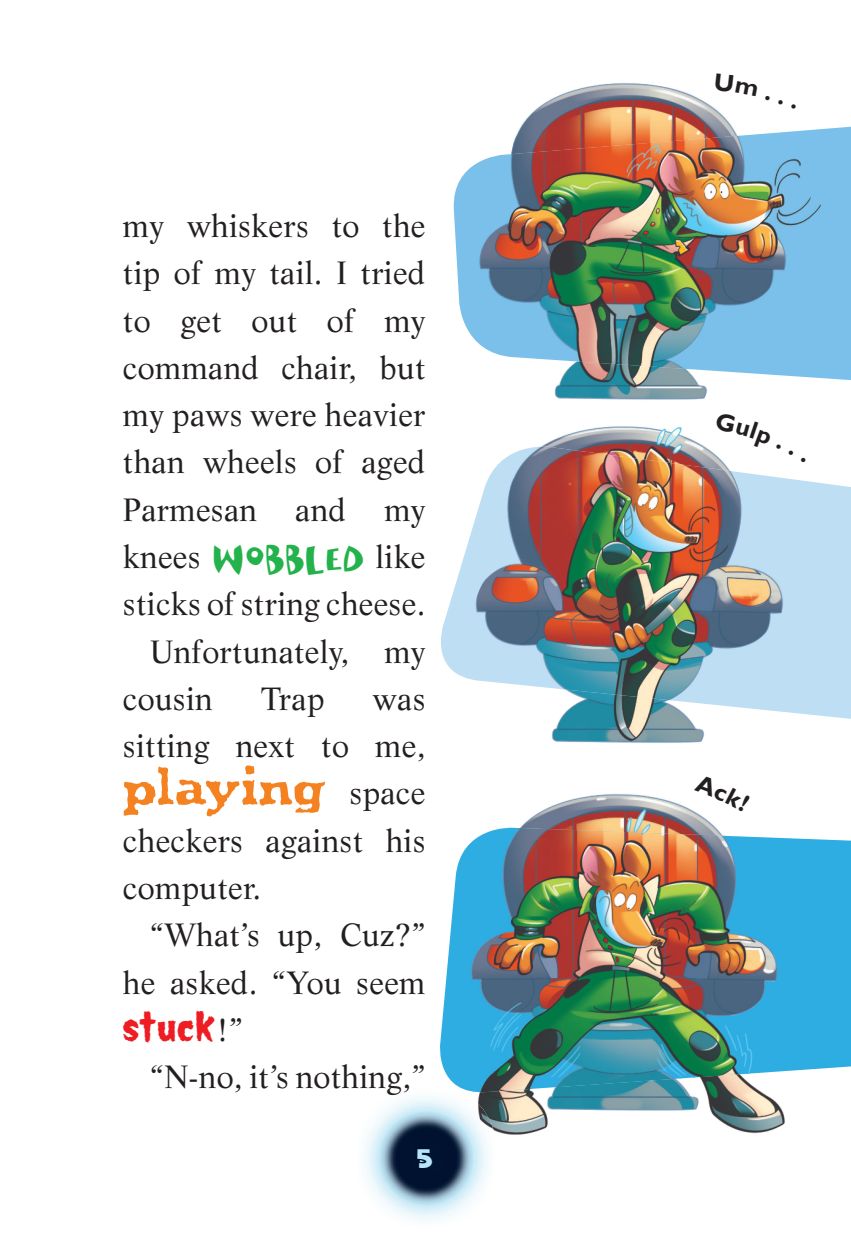
<style>
.page{position:relative;width:851px;height:1236px;background:#fff}
.page>*{position:absolute;margin:0;border:0;box-sizing:border-box;transform-origin:0 0}
.t1{font:56.25px "King George Bold Clean";letter-spacing:-.005em;color:#f58220}
.t2{font:45px "Monster Fonts Spookhouse";color:#ee1d23}
.t3{font:31.5px/47.2px "Life LT Std";letter-spacing:.01em;color:#231f20;text-align:right}
.t4{font:29.25px "Bonkers";color:#b9e5fa}
.s1{font-family:"Jolly Jack";font-size:47.25px;color:#23b24b}
.s2{font-family:"Life LT Std";font-size:31.5px;color:#231f20}
</style>
<div class="page">
<img style="left:364px;top:1096px;width:125px;height:124px">
<svg style="left:453px;top:126px;width:397px;height:254px;fill:#7ac0ea"></svg>
<svg style="left:441px;top:478px;width:409px;height:241px;fill:#bedef3"></svg>
<svg style="left:440px;top:825px;width:410px;height:267px;background:#4aa5c0"></svg>
<img style="left:477px;top:1088px;width:71px;height:47px">
<img style="left:546px;top:1078px;width:148px;height:33px">
<img style="left:694px;top:1073px;width:91px;height:61px">
<img style="left:518px;top:794px;width:195px;height:34px">
<img style="left:551px;top:700px;width:153px;height:43px">
<img style="left:542px;top:426px;width:162px;height:20px">
<img style="left:554px;top:369px;width:153px;height:31px">
<img style="left:510px;top:83px;width:229px;height:53px">
<img style="left:476px;top:1102px;width:18px;height:29px">
<img style="left:477px;top:136px;width:344px;height:233px">
<img style="left:475px;top:446px;width:308px;height:254px">
<img style="left:518px;top:828px;width:260px;height:180px">
<svg style="left:715px;top:83px;width:24px;height:13px"></svg>
<svg style="left:715px;top:446px;width:66px;height:4px"></svg>
<svg style="left:694px;top:794px;width:19px;height:18px"></svg>
<p class="t3" style="left:123px;top:205px;width:304px">my whiskers to the</p>
<p class="t3" style="left:123px;top:252px;width:304px">tip of my tail. I tried</p>
<p class="t3" style="left:123px;top:299px;width:304px">to get out of my</p>
<p class="t3" style="left:123px;top:347px;width:304px">command chair, but</p>
<p class="t3" style="left:123px;top:394px;width:304px">my paws were heavier</p>
<p class="t3" style="left:123px;top:441px;width:304px">than wheels of aged</p>
<p class="t3" style="left:123px;top:488px;width:304px">Parmesan and my</p>
<p class="t3" style="left:123px;top:536px;width:304px">knees <span class="s1">wobbled</span> like</p>
<p class="t3" style="left:123px;top:583px;width:304px">sticks of string cheese.</p>
<p class="t3" style="left:150px;top:630px;width:277px">Unfortunately, my</p>
<p class="t3" style="left:123px;top:677px;width:91px">cousin</p>
<p class="t3" style="left:261px;top:677px;width:65px">Trap</p>
<p class="t3" style="left:123px;top:677px;width:304px">was<br>sitting next to me,</p>
<h1 class="t1" style="left:123px;top:766px;width:304px">playing <span class="s2">space</span></h1>
<p class="t3" style="left:123px;top:819px;width:304px;text-align:left">checkers against his computer.</p>
<p class="t3" style="left:123px;top:914px;width:304px">“What’s up, Cuz?” he asked. “You seem</p>
<h2 class="t2" style="left:123px;top:1008px;width:121px">stuck<span class="s2">!”</span></h2>
<p class="t3" style="left:150px;top:1055px;width:277px">“N-no, it’s nothing,”</p>
<p class="t4" style="left:417px;top:1140px;width:16px">5</p>
</div>
